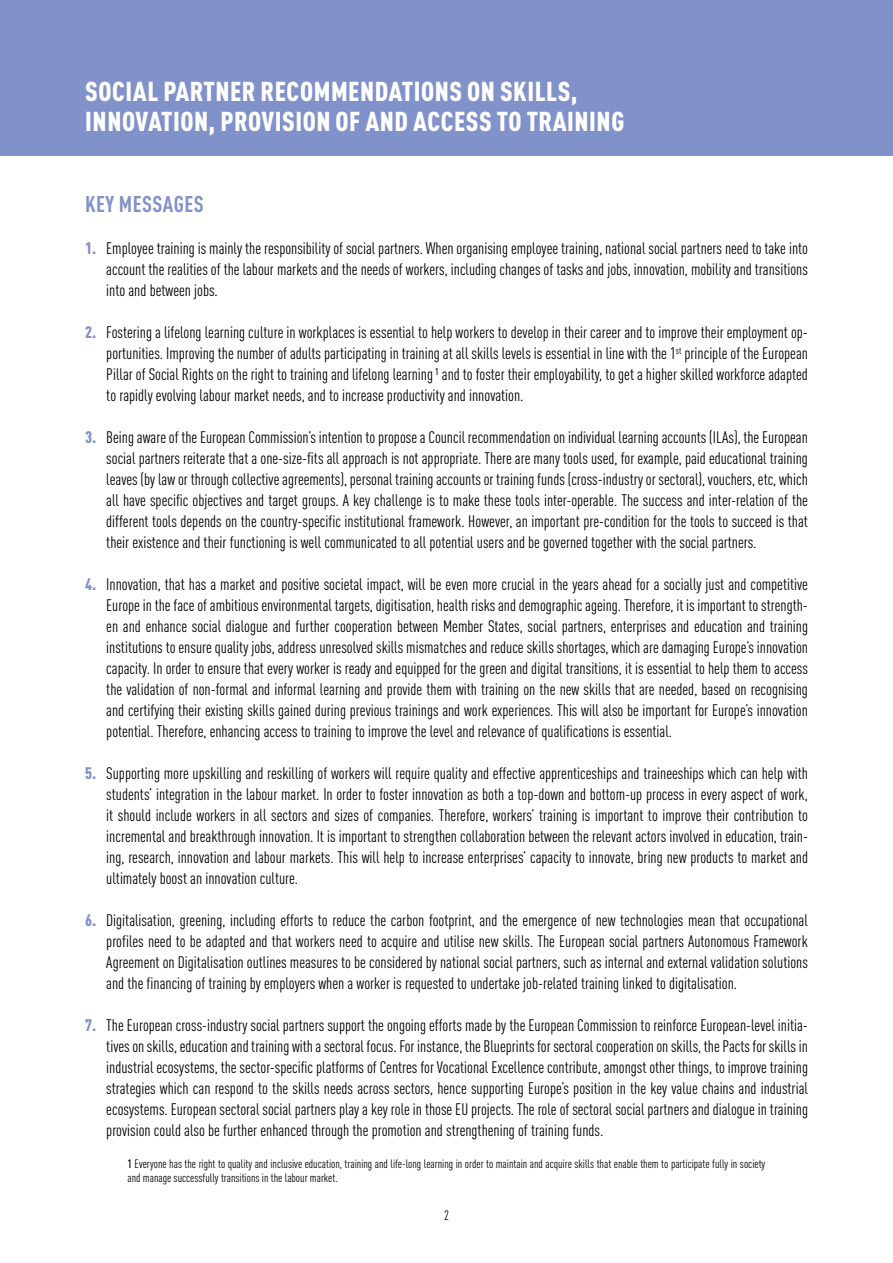
<style>
.page{position:relative;width:893px;height:1263px;background:#fff}
.page>*{position:absolute;margin:0;border:0;box-sizing:border-box;transform-origin:0 0}
.t1{font:900 condensed 27px/30px "DIN Pro";letter-spacing:.02em;color:#fff}
.t2{font:700 condensed 22.5px "DIN Pro";letter-spacing:.02em;color:#8191c9}
.t3{font:condensed 16.5px/21px "DIN Pro";color:#000;text-align:justify}
.t4{font:condensed 13.5px "DIN Pro";color:#000}
.t5{font:condensed 12px/14.4px "DIN Pro";color:#000}
.s1{font-weight:900;color:#8191c9}
.s2{font-weight:500}
</style>
<div class="page">
<div style="left:0;top:0;width:893px;height:155px;background:#8191c9"></div>
<h1 class="t1" style="left:85px;top:74px;width:540px">SOCIAL PARTNER RECOMMENDATIONS ON SKILLS,<br>INNOVATION, PROVISION OF AND ACCESS TO TRAINING</h1>
<h2 class="t2" style="left:85px;top:187px;width:120px">KEY MESSAGES</h2>
<p class="t3" style="left:106px;top:237px;width:703px;text-indent:-21px"><span class="s1">1.</span> Employee training is mainly the responsibility of social partners. When organising employee training, national social partners need to take into account the realities of the labour markets and the needs of workers, including changes of tasks and jobs, innovation, mobility and transitions into and between jobs.</p>
<p class="t3" style="left:106px;top:321px;width:703px;text-indent:-21px"><span class="s1">2.</span> Fostering a lifelong learning culture in workplaces is essential to help workers to develop in their career and to improve their employment op&shy;portunities. Improving the number of adults participating in training at all skills levels is essential in line with the 1<sup>st</sup> principle of the European Pillar of Social Rights on the right to training and lifelong learning <sup>1</sup> and to foster their employability, to get a higher skilled workforce adapted to rapidly evolving labour market needs, and to increase productivity and innovation.</p>
<p class="t3" style="left:106px;top:426px;width:703px;text-indent:-21px"><span class="s1">3.</span> Being aware of the European Commission’s intention to propose a Council recommendation on individual learning accounts (ILAs), the European social partners reiterate that a one-size-fits all approach is not appropriate. There are many tools used, for example, paid educational training leaves (by law or through collective agreements), personal training accounts or training funds (cross-industry or sectoral), vouchers, etc, which all have specific objectives and target groups. A key challenge is to make these tools inter-operable. The success and inter-relation of the different tools depends on the country-specific institutional framework. However, an important pre-condition for the tools to succeed is that their existence and their functioning is well communicated to all potential users and be governed together with the social partners.</p>
<p class="t3" style="left:106px;top:573px;width:703px;text-indent:-21px"><span class="s1">4.</span> Innovation, that has a market and positive societal impact, will be even more crucial in the years ahead for a socially just and competitive Europe in the face of ambitious environmental targets, digitisation, health risks and demographic ageing. Therefore, it is important to strength&shy;en and enhance social dialogue and further cooperation between Member States, social partners, enterprises and education and training institutions to ensure quality jobs, address unresolved skills mismatches and reduce skills shortages, which are damaging Europe’s innovation capacity. In order to ensure that every worker is ready and equipped for the green and digital transitions, it is essential to help them to access the validation of non-formal and informal learning and provide them with training on the new skills that are needed, based on recognising and certifying their existing skills gained during previous trainings and work experiences. This will also be important for Europe’s innovation potential. Therefore, enhancing access to training to improve the level and relevance of qualifications is essential.</p>
<p class="t3" style="left:106px;top:762px;width:703px;text-indent:-21px"><span class="s1">5.</span> Supporting more upskilling and reskilling of workers will require quality and effective apprenticeships and traineeships which can help with students’ integration in the labour market. In order to foster innovation as both a top-down and bottom-up process in every aspect of work, it should include workers in all sectors and sizes of companies. Therefore, workers’ training is important to improve their contribution to incremental and breakthrough innovation. It is important to strengthen collaboration between the relevant actors involved in education, train&shy;ing, research, innovation and labour markets. This will help to increase enterprises’ capacity to innovate, bring new products to market and ultimately boost an innovation culture.</p>
<p class="t3" style="left:106px;top:909px;width:703px;text-indent:-21px"><span class="s1">6.</span> Digitalisation, greening, including efforts to reduce the carbon footprint, and the emergence of new technologies mean that occupational profiles need to be adapted and that workers need to acquire and utilise new skills. The European social partners Autonomous Framework Agreement on Digitalisation outlines measures to be considered by national social partners, such as internal and external validation solutions and the financing of training by employers when a worker is requested to undertake job-related training linked to digitalisation.</p>
<p class="t3" style="left:106px;top:1014px;width:703px;text-indent:-21px"><span class="s1">7.</span> The European cross-industry social partners support the ongoing efforts made by the European Commission to reinforce European-level initia&shy;tives on skills, education and training with a sectoral focus. For instance, the Blueprints for sectoral cooperation on skills, the Pacts for skills in industrial ecosystems, the sector-specific platforms of Centres for Vocational Excellence contribute, amongst other things, to improve training strategies which can respond to the skills needs across sectors, hence supporting Europe’s position in the key value chains and industrial ecosystems. European sectoral social partners play a key role in those EU projects. The role of sectoral social partners and dialogue in training provision could also be further enhanced through the promotion and strengthening of training funds.</p>
<p class="t5" style="left:128px;top:1155px;width:639px"><span class="s2">1</span> Everyone has the right to quality and inclusive education, training and life-long learning in order to maintain and acquire skills that enable them to participate fully in society and manage successfully transitions in the labour market.</p>
<p class="t4" style="left:444px;top:1206px;width:6px">2</p>
</div>
